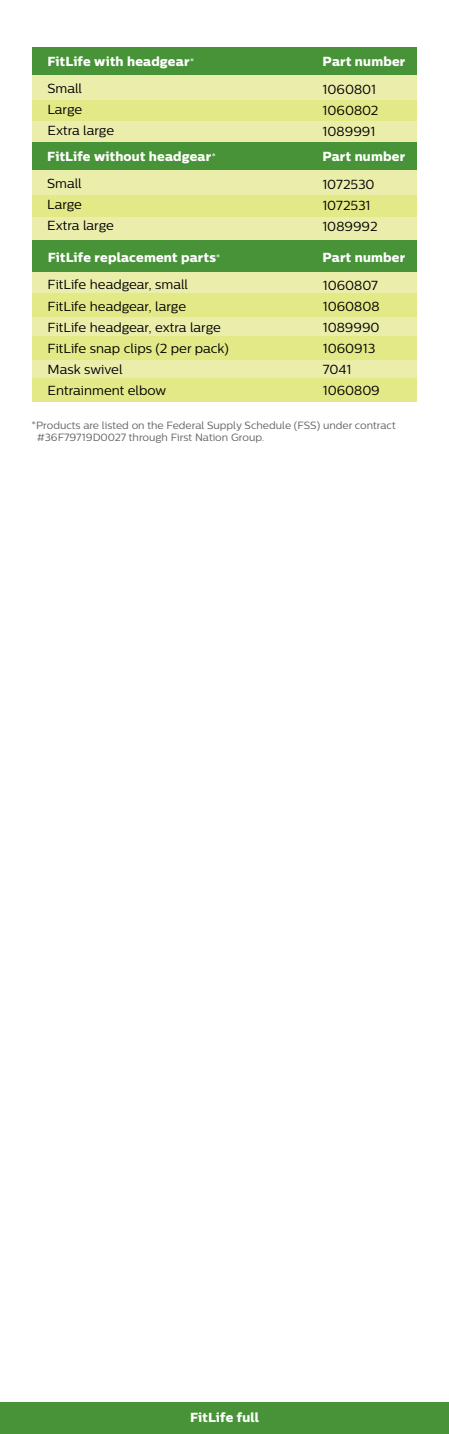
<style>
.page{position:relative;width:449px;height:1434px;background:#fff}
.page>*{position:absolute;margin:0;border:0;box-sizing:border-box;transform-origin:0 0}
.t1{font:13.12px/21px "Centrale Sans";color:#000}
.t2{font:13.12px "Centrale Sans X Bold";letter-spacing:.015em;color:#fff}
.t3{font:10.5px/12.2px "Centrale Sans";color:#636466}
.s1{font-family:"Centrale Sans";font-size:10.5px}
</style>
<div class="page">
<div style="left:0;top:1402px;width:449px;height:31px;background:#489337"></div>
<div style="left:22px;top:47px;width:406px;height:95px;background:#ebeeaa"></div>
<div style="left:23px;top:47px;width:405px;height:28px;background:#489337"></div>
<div style="left:22px;top:100px;width:406px;height:21px;background:#e3e987"></div>
<div style="left:21px;top:142px;width:407px;height:99px;background:#ebeeaa"></div>
<div style="left:22px;top:142px;width:406px;height:28px;background:#489337"></div>
<div style="left:22px;top:195px;width:405px;height:22px;background:#e3e987"></div>
<div style="left:22px;top:243px;width:406px;height:151px;background:#ebeeaa"></div>
<div style="left:23px;top:240px;width:407px;height:31px;background:#489337"></div>
<div style="left:24px;top:293px;width:404px;height:24px;background:#e3e987"></div>
<div style="left:22px;top:336px;width:406px;height:24px;background:#e3e987"></div>
<div style="left:22px;top:378px;width:405px;height:23px;background:#e3e987"></div>
<div style="left:0;top:29px;width:32px;height:399px;background:#fff"></div>
<div style="left:417px;top:25px;width:32px;height:398px;background:#fff"></div>
<p class="t2" style="left:47px;top:53px;width:148px">FitLife with headgear<span class="s1">*</span></p>
<p class="t1" style="left:47px;top:78px;width:68px">Small<br>Large<br>Extra large</p>
<p class="t2" style="left:47px;top:148px;width:170px">FitLife without headgear<span class="s1">*</span></p>
<p class="t1" style="left:47px;top:173px;width:68px">Small<br>Large<br>Extra large</p>
<p class="t2" style="left:323px;top:53px;width:84px">Part number</p>
<p class="t1" style="left:323px;top:78px;width:57px">1060801<br>1060802<br>1089991</p>
<p class="t2" style="left:322px;top:148px;width:84px">Part number</p>
<p class="t1" style="left:322px;top:173px;width:57px">1072530<br>1072531<br>1089992</p>
<p class="t2" style="left:48px;top:249px;width:174px">FitLife replacement parts<span class="s1">*</span></p>
<p class="t1" style="left:48px;top:274px;width:183px">FitLife headgear, small<br>FitLife headgear, large<br>FitLife headgear, extra large<br>FitLife snap clips (2 per pack)<br>Mask swivel<br>Entrainment elbow</p>
<p class="t2" style="left:322px;top:249px;width:84px">Part number</p>
<p class="t1" style="left:323px;top:274px;width:59px">1060807<br>1060808<br>1089990<br>1060913<br>7041<br>1060809</p>
<p class="t3" style="left:37px;top:419px;width:360px;text-indent:-5px">*Products are listed on the Federal Supply Schedule (FSS) under contract #36F79719D0027 through First Nation Group.</p>
<p class="t2" style="left:190px;top:1408px;width:71px">FitLife full</p>
</div>
